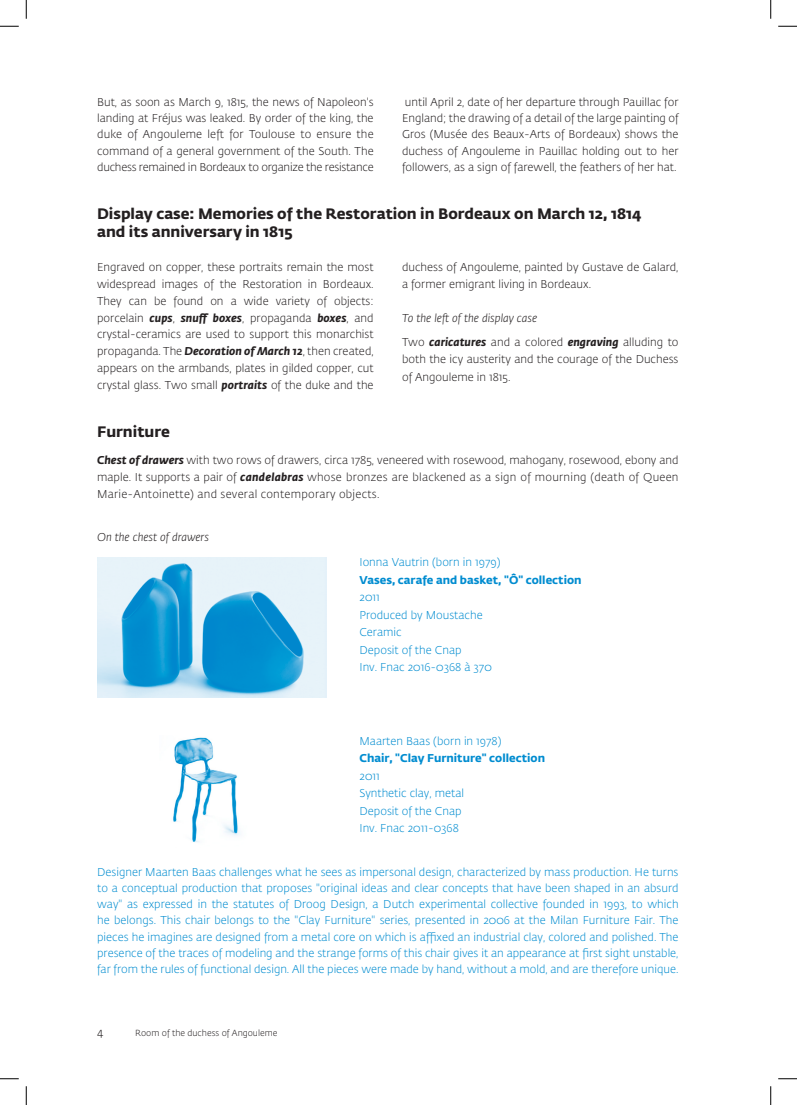
<style>
.page{position:relative;width:797px;height:1105px;background:#fff}
.page>*{position:absolute;margin:0;border:0;box-sizing:border-box;transform-origin:0 0}
.Style_de_paragraphe{font:700 15px/18px "Fedra Sans Pro";color:#231f20}
.Style_de_paragraphe-2{font:300 11.25px/16.9px "Fedra Sans Pro";color:#231f20;text-align:justify}
.t1{font:300 11.25px/16.2px "Fedra Sans Pro";color:#008cd0;text-align:justify}
.t2{font:700 11.25px "Fedra Sans Pro";color:#008cd0}
.Style_de_paragraphe-3{font:italic 300 11.25px "Fedra Sans Pro";color:#231f20}
.t3{font:300 8.75px "Fedra Sans Pro";color:#231f20}
.s1{font-weight:700;font-style:italic}
</style>
<div class="page">
<img style="left:97px;top:557px;width:230px;height:141px">
<img style="left:173px;top:737px;width:67px;height:105px">
<svg style="left:0;top:25px;width:19px;height:2px"></svg>
<svg style="left:778px;top:25px;width:19px;height:2px"></svg>
<svg style="left:0;top:1078px;width:19px;height:1px"></svg>
<svg style="left:778px;top:1078px;width:19px;height:1px"></svg>
<svg style="left:25px;top:0;width:2px;height:19px"></svg>
<svg style="left:25px;top:1086px;width:2px;height:19px"></svg>
<svg style="left:770px;top:0;width:1px;height:19px"></svg>
<svg style="left:770px;top:1086px;width:1px;height:19px"></svg>
<p class="Style_de_paragraphe-2" style="left:97px;top:94px;width:278px;line-height:16.2px">But, as soon as March 9, 1815, the news of Napoleon's landing at Fréjus was leaked. By order of the king, the duke of Angouleme left for Toulouse to ensure the command of a general government of the South. The duchess remained in Bordeaux to organize the resistance</p>
<p class="Style_de_paragraphe-2" style="left:402px;top:94px;width:278px;line-height:16.2px">until April 2, date of her departure through Pauillac for England; the drawing of a detail of the large painting of Gros (Musée des Beaux-Arts of Bordeaux) shows the duchess of Angouleme in Pauillac holding out to her followers, as a sign of farewell, the feathers of her hat.</p>
<p class="Style_de_paragraphe" style="left:97px;top:204px;width:546px">Display case: Memories of the Restoration in Bordeaux on March 12, 1814 and its anniversary in 1815</p>
<p class="Style_de_paragraphe-2" style="left:97px;top:258px;width:278px">Engraved on copper, these portraits remain the most widespread images of the Restoration in Bordeaux.<br>They can be found on a wide variety of objects: porcelain <span class="s1">cups</span>, <span class="s1">snuff boxes</span>, propaganda <span class="s1">boxes</span>, and crystal-ceramics are used to support this monarchist propaganda. The <span class="s1">Decoration of March 12</span>, then created, appears on the armbands, plates in gilded copper, cut crystal glass. Two small <span class="s1">portraits</span> of the duke and the</p>
<p class="Style_de_paragraphe-2" style="left:402px;top:258px;width:278px">duchess of Angouleme, painted by Gustave de Galard, a former emigrant living in Bordeaux.</p>
<p class="Style_de_paragraphe-3" style="left:402px;top:311px;width:137px">To the left of the display case</p>
<p class="Style_de_paragraphe-2" style="left:402px;top:333px;width:278px;line-height:17.5px">Two <span class="s1">caricatures</span> and a colored <span class="s1">engraving</span> alluding to both the icy austerity and the courage of the Duchess of Angouleme in 1815.</p>
<p class="Style_de_paragraphe" style="left:97px;top:421px;width:74px">Furniture</p>
<p class="Style_de_paragraphe-2" style="left:97px;top:451px;width:583px"><span class="s1">Chest of drawers</span> with two rows of drawers, circa 1785, veneered with rosewood, mahogany, rosewood, ebony and maple. It supports a pair of <span class="s1">candelabras</span> whose bronzes are blackened as a sign of mourning (death of Queen Marie-Antoinette) and several contemporary objects.</p>
<p class="Style_de_paragraphe-3" style="left:97px;top:529px;width:113px">On the chest of drawers</p>
<p class="t1" style="left:359px;top:554px;width:142px">Ionna Vautrin (born in 1979)</p>
<p class="t2" style="left:359px;top:571px;width:224px">Vases, carafe and basket, "Ô" collection</p>
<p class="t1" style="left:359px;top:589px;width:22px">2011</p>
<p class="t1" style="left:359px;top:606px;width:125px">Produced by Moustache</p>
<p class="t1" style="left:359px;top:624px;width:44px">Ceramic</p>
<p class="t1" style="left:359px;top:641px;width:104px">Deposit of the Cnap</p>
<p class="t1" style="left:359px;top:659px;width:134px">Inv. Fnac 2016-0368 à 370</p>
<p class="t1" style="left:359px;top:732px;width:143px">Maarten Baas (born in 1978)</p>
<p class="t2" style="left:359px;top:749px;width:187px">Chair, "Clay Furniture" collection</p>
<p class="t1" style="left:359px;top:767px;width:22px">2011</p>
<p class="t1" style="left:359px;top:785px;width:106px">Synthetic clay, metal</p>
<p class="t1" style="left:359px;top:802px;width:104px">Deposit of the Cnap</p>
<p class="t1" style="left:359px;top:820px;width:101px">Inv. Fnac 2011-0368</p>
<p class="t1" style="left:97px;top:863px;width:583px">Designer Maarten Baas challenges what he sees as impersonal design, characterized by mass production. He turns to a conceptual production that proposes "original ideas and clear concepts that have been shaped in an absurd way" as expressed in the statutes of Droog Design, a Dutch experimental collective founded in 1993, to which he belongs. This chair belongs to the "Clay Furniture" series, presented in 2006 at the Milan Furniture Fair. The pieces he imagines are designed from a metal core on which is affixed an industrial clay, colored and polished. The presence of the traces of modeling and the strange forms of this chair gives it an appearance at first sight unstable, far from the rules of functional design. All the pieces were made by hand, without a mold, and are therefore unique.</p>
<p class="Style_de_paragraphe-2" style="left:97px;top:1023px;width:8px">4</p>
<p class="t3" style="left:135px;top:1027px;width:144px">Room of the duchess of Angouleme</p>
</div>
